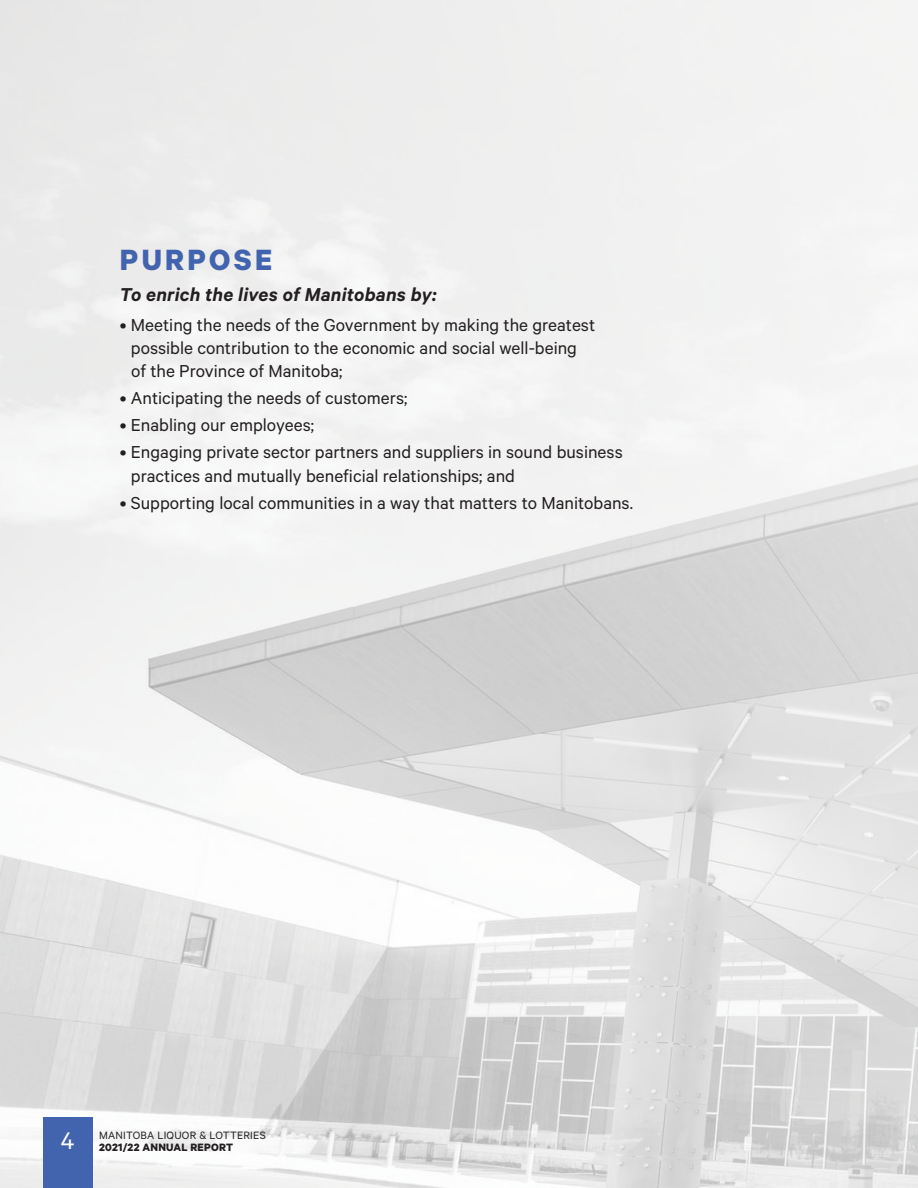
<style>
.page{position:relative;width:918px;height:1188px;background:#fff}
.page>*{position:absolute;margin:0;border:0;box-sizing:border-box;transform-origin:0 0}
.t1{font:700 33px "Calibre";letter-spacing:.1em;color:#4263ae}
.t2{font:27px "Calibre";color:#fff}
.t3{font:italic 600 21px "Calibre";letter-spacing:.01em;color:#231f20}
.t4{font:19.5px/23.4px "Calibre";color:#231f20}
.t5{font:12px "Calibre";letter-spacing:.02em;color:#231f20}
.t6{font:700 12px "Calibre";letter-spacing:.02em;color:#231f20}
</style>
<div class="page">
<img style="left:0;top:0;width:918px;height:1188px">
<div style="left:43px;top:1118px;width:49px;height:70px;background:#4263ae"></div>
<h1 class="t1" style="left:120px;top:239px;width:154px">PURPOSE</h1>
<p class="t3" style="left:120px;top:281px;width:318px">To enrich the lives of Manitobans by:</p>
<p class="t4" style="left:131px;top:312px;width:466px;text-indent:-11px">• Meeting the needs of the Government by making the greatest possible contribution to the economic and social well-being of the Province of Manitoba;</p>
<p class="t4" style="left:120px;top:386px;width:289px">• Anticipating the needs of customers;</p>
<p class="t4" style="left:120px;top:413px;width:196px">• Enabling our employees;</p>
<p class="t4" style="left:131px;top:440px;width:493px;text-indent:-11px">• Engaging private sector partners and suppliers in sound business practices and mutually beneficial relationships; and</p>
<p class="t4" style="left:120px;top:490px;width:515px">• Supporting local communities in a way that matters to Manitobans.</p>
<p class="t5" style="left:99px;top:1128px;width:168px">MANITOBA LIQUOR &amp; LOTTERIES</p>
<h2 class="t2" style="left:61px;top:1125px;width:15px">4</h2>
<p class="t6" style="left:99px;top:1140px;width:136px">2021/22 ANNUAL REPORT</p>
</div>
